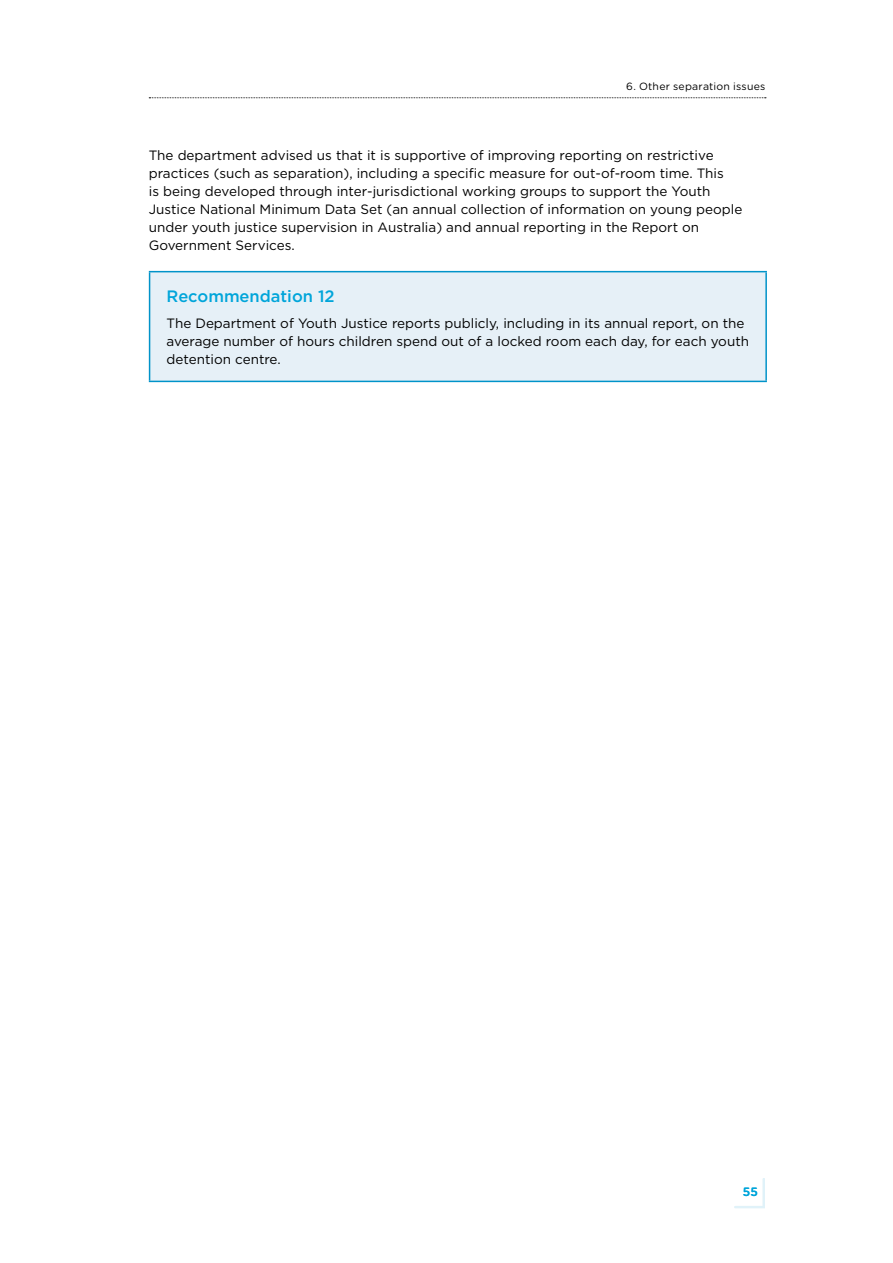
<style>
.page{position:relative;width:893px;height:1263px;background:#fff}
.page>*{position:absolute;margin:0;border:0;box-sizing:border-box;transform-origin:0 0}
.t1{font:500 16.5px "Gotham";color:#00a5da}
.t2{font:13.5px/18px "Gotham";color:#000}
.t3{font:500 12px "Gotham Rounded";color:#00a5da}
.t4{font:10.5px "Gotham Rounded";letter-spacing:.02em;color:#000}
</style>
<div class="page">
<svg style="left:149px;top:97px;width:617px;height:1px"></svg>
<svg style="left:734px;top:1178px;width:31px;height:31px"></svg>
<div style="left:150px;top:272px;width:616px;height:109px;background:#e6f0f7"></div>
<hr style="left:149px;top:271px;width:618px;height:1px;background:#0093c9">
<hr style="left:149px;top:272px;width:1px;height:109px;background:#0093c9">
<hr style="left:765px;top:272px;width:2px;height:109px;background:#0093c9">
<hr style="left:149px;top:381px;width:618px;height:1px;background:#0093c9">
<p class="t4" style="left:626px;top:79px;width:141px">6. Other separation issues</p>
<p class="t2" style="left:149px;top:146px;width:595px">The department advised us that it is supportive of improving reporting on restrictive practices (such as separation), including a specific measure for out-of-room time. This<br>is being developed through inter-jurisdictional working groups to support the Youth Justice National Minimum Data Set (an annual collection of information on young people under youth justice supervision in Australia) and annual reporting in the Report on Government Services.</p>
<h3 class="t1" style="left:167px;top:285px;width:170px">Recommendation 12</h3>
<p class="t2" style="left:167px;top:314px;width:584px">The Department of Youth Justice reports publicly, including in its annual report, on the average number of hours children spend out of a locked room each day, for each youth detention centre.</p>
<p class="t3" style="left:743px;top:1184px;width:17px">55</p>
</div>
